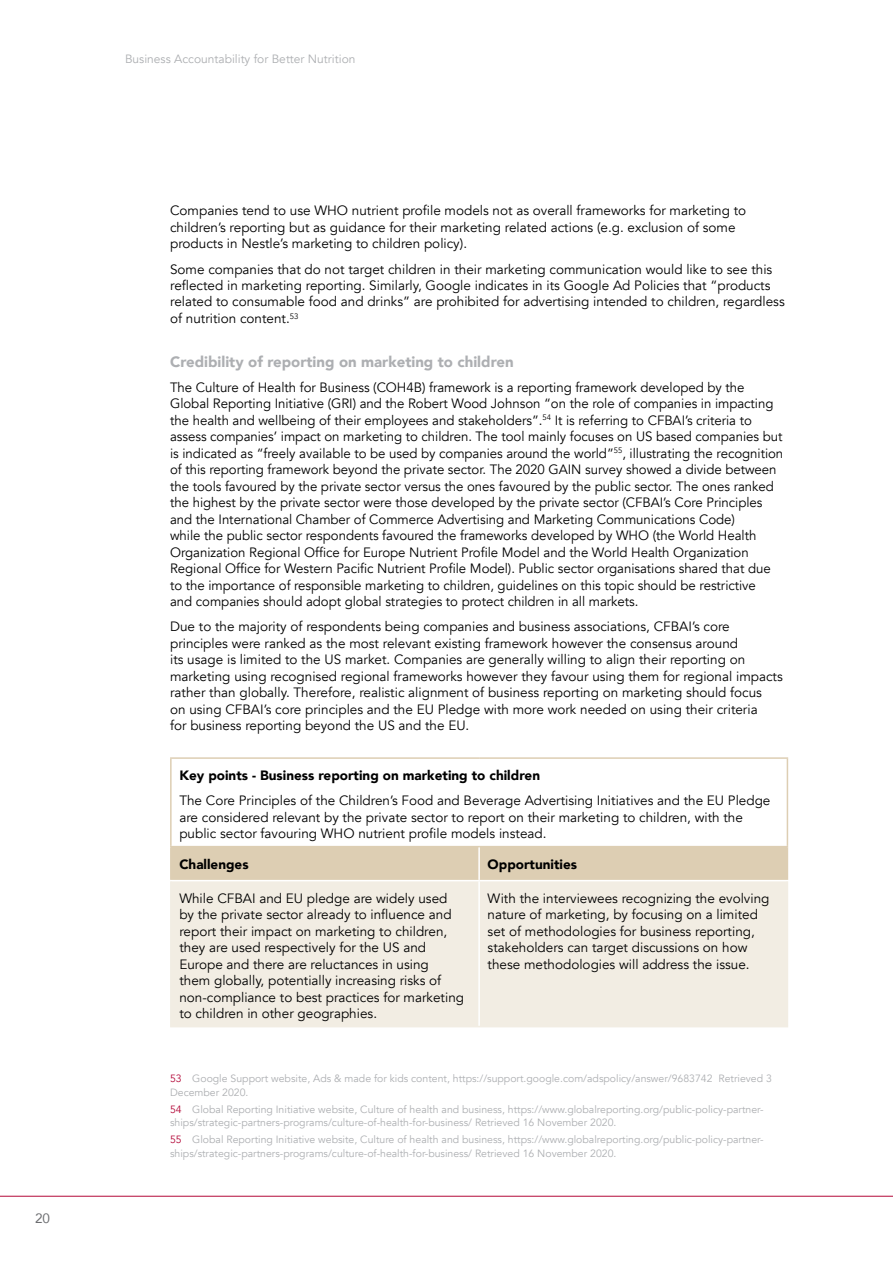
<style>
.page{position:relative;width:893px;height:1263px;background:#fff}
.page>*{position:absolute;margin:0;border:0;box-sizing:border-box;transform-origin:0 0}
.t1{font:900 15px "Avenir";color:#adafb2}
.t2{font:13.5px/16.5px "Avenir";color:#000}
.t3{font:900 13.5px "Avenir";color:#000}
.t4{font:13.5px "Avenir";color:#6d6e71}
.t5{font:12px "Avenir";color:#adafb2}
.t6{font:10.5px/13.5px "Avenir";color:#adafb2}
.s1{color:#b30838}
</style>
<div class="page">
<hr style="left:0;top:1196px;width:893px;height:1px;background:#b30838">
<div style="left:172px;top:847px;width:615px;height:33px;background:#ddceb3"></div>
<div style="left:172px;top:881px;width:615px;height:145px;background:#f2ede3"></div>
<hr style="left:170px;top:846px;width:309px;height:1px;background:#ddceb3">
<hr style="left:479px;top:846px;width:309px;height:1px;background:#ddceb3">
<hr style="left:170px;top:847px;width:2px;height:33px;background:#ddceb3">
<hr style="left:787px;top:847px;width:1px;height:33px;background:#ddceb3">
<hr style="left:478px;top:847px;width:2px;height:33px;background:#fff">
<hr style="left:478px;top:881px;width:2px;height:145px;background:#fff">
<hr style="left:170px;top:881px;width:2px;height:145px;background:#f2ede3">
<hr style="left:787px;top:881px;width:1px;height:145px;background:#f2ede3">
<hr style="left:170px;top:1026px;width:309px;height:1px;background:#f2ede3">
<hr style="left:479px;top:1026px;width:309px;height:1px;background:#f2ede3">
<hr style="left:170px;top:757px;width:309px;height:2px;background:#ddceb3">
<hr style="left:170px;top:759px;width:2px;height:87px;background:#ddceb3">
<hr style="left:479px;top:757px;width:309px;height:2px;background:#ddceb3">
<hr style="left:787px;top:759px;width:1px;height:87px;background:#ddceb3">
<p class="t4" style="left:35px;top:1207px;width:17px">20</p>
<p class="t5" style="left:125px;top:51px;width:232px">Business Accountability for Better Nutrition</p>
<p class="t2" style="left:170px;top:203px;width:578px">Companies tend to use WHO nutrient profile models not as overall frameworks for marketing to children’s reporting but as guidance for their marketing related actions (e.g. exclusion of some products in Nestle’s marketing to children policy).</p>
<p class="t2" style="left:170px;top:261px;width:616px">Some companies that do not target children in their marketing communication would like to see this reflected in marketing reporting. Similarly, Google indicates in its Google Ad Policies that “products related to consumable food and drinks” are prohibited for advertising intended to children, regardless of nutrition content.<sup>53</sup></p>
<p class="t1" style="left:170px;top:348px;width:345px">Credibility of reporting on marketing to children</p>
<p class="t2" style="left:170px;top:379px;width:615px">The Culture of Health for Business (COH4B) framework is a reporting framework developed by the Global Reporting Initiative (GRI) and the Robert Wood Johnson “on the role of companies in impacting the health and wellbeing of their employees and stakeholders”.<sup>54</sup> It is referring to CFBAI’s criteria to assess companies’ impact on marketing to children. The tool mainly focuses on US based companies but is indicated as “freely available to be used by companies around the world”<sup>55</sup>, illustrating the recognition of this reporting framework beyond the private sector. The 2020 GAIN survey showed a divide between the tools favoured by the private sector versus the ones favoured by the public sector. The ones ranked the highest by the private sector were those developed by the private sector (CFBAI’s Core Principles and the International Chamber of Commerce Advertising and Marketing Communications Code)<br>while the public sector respondents favoured the frameworks developed by WHO (the World Health Organization Regional Office for Europe Nutrient Profile Model and the World Health Organization Regional Office for Western Pacific Nutrient Profile Model). Public sector organisations shared that due to the importance of responsible marketing to children, guidelines on this topic should be restrictive<br>and companies should adopt global strategies to protect children in all markets.</p>
<p class="t2" style="left:170px;top:618px;width:614px">Due to the majority of respondents being companies and business associations, CFBAI’s core principles were ranked as the most relevant existing framework however the consensus around<br>its usage is limited to the US market. Companies are generally willing to align their reporting on marketing using recognised regional frameworks however they favour using them for regional impacts rather than globally. Therefore, realistic alignment of business reporting on marketing should focus<br>on using CFBAI’s core principles and the EU Pledge with more work needed on using their criteria<br>for business reporting beyond the US and the EU.</p>
<p class="t3" style="left:179px;top:764px;width:362px">Key points - Business reporting on marketing to children</p>
<p class="t2" style="left:179px;top:792px;width:593px">The Core Principles of the Children’s Food and Beverage Advertising Initiatives and the EU Pledge are considered relevant by the private sector to report on their marketing to children, with the public sector favouring WHO nutrient profile models instead.</p>
<p class="t3" style="left:179px;top:852px;width:71px">Challenges</p>
<p class="t3" style="left:488px;top:852px;width:91px">Opportunities</p>
<p class="t2" style="left:179px;top:890px;width:286px">While CFBAI and EU pledge are widely used by the private sector already to influence and report their impact on marketing to children, they are used respectively for the US and Europe and there are reluctances in using<br>them globally, potentially increasing risks of non-compliance to best practices for marketing to children in other geographies.</p>
<p class="t2" style="left:488px;top:890px;width:283px">With the interviewees recognizing the evolving nature of marketing, by focusing on a limited set of methodologies for business reporting, stakeholders can target discussions on how these methodologies will address the issue.</p>
<p class="t6" style="left:170px;top:1072px;width:603px"><span class="s1">53</span> Google Support website, Ads &amp; made for kids content, https://support.google.com/adspolicy/answer/9683742 Retrieved 3<br>December 2020.</p>
<p class="t6" style="left:170px;top:1102px;width:595px"><span class="s1">54</span> Global Reporting Initiative website, Culture of health and business, https://www.globalreporting.org/public-policy-partner&shy;ships/strategic-partners-programs/culture-of-health-for-business/ Retrieved 16 November 2020.</p>
<p class="t6" style="left:170px;top:1133px;width:595px"><span class="s1">55</span> Global Reporting Initiative website, Culture of health and business, https://www.globalreporting.org/public-policy-partner&shy;ships/strategic-partners-programs/culture-of-health-for-business/ Retrieved 16 November 2020.</p>
</div>
